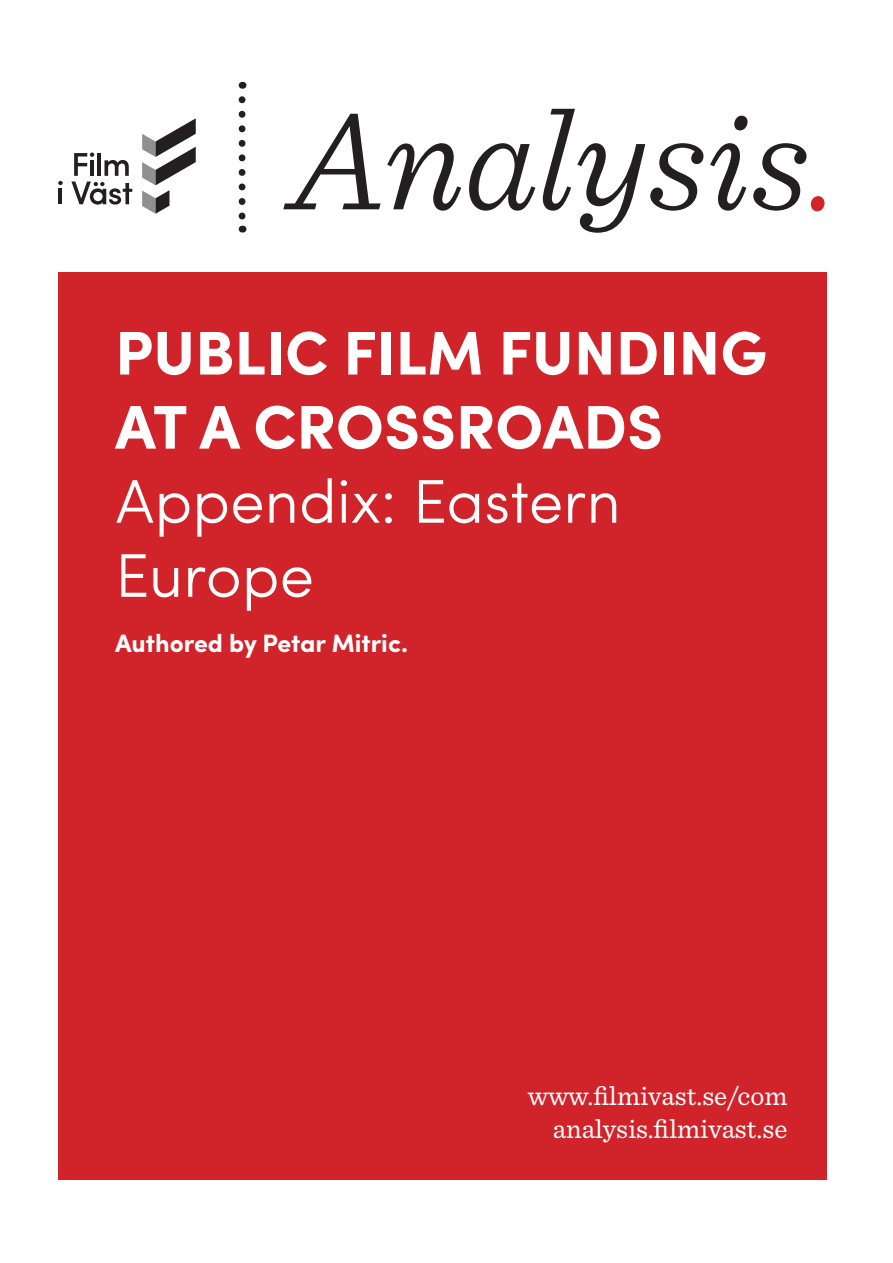
<style>
.page{position:relative;width:893px;height:1263px;background:#fff}
.page>*{position:absolute;margin:0;border:0;box-sizing:border-box;transform-origin:0 0}
.t1{font:italic 300 146.4px "Sentinel";color:#231f20}
.t2{font:700 61.8px/74.1px "Sofia Pro";color:#fff}
.t3{font:300 61.8px "Sofia Pro";color:#fff}
.t4{font:27.45px "Sentinel";color:#fff}
.t5{font:700 25.2px "Sofia Pro";color:#fff}
.s1{color:#d1232a}
</style>
<div class="page">
<div style="left:58px;top:272px;width:768px;height:907px;background:#d1232a"></div>
<hr style="left:59px;top:189px;width:3px;height:15px;background:#231f20">
<svg style="left:58px;top:181px;width:5px;height:4px"></svg>
<svg style="left:71px;top:153px;width:61px;height:52px"></svg>
<svg style="left:142px;top:118px;width:54px;height:96px"></svg>
<svg style="left:239px;top:100px;width:6px;height:133px"></svg>
<p class="t1" style="left:290px;top:51px;width:550px">Analysis<span class="s1">.</span></p>
<p class="t2" style="left:115px;top:312px;width:653px">PUBLIC FILM FUNDING<br>AT A CROSSROADS</p>
<p class="t3" style="left:115px;top:456px;width:507px">Appendix: Eastern</p>
<p class="t3" style="left:115px;top:530px;width:200px">Europe</p>
<p class="t5" style="left:115px;top:624px;width:294px">Authored by Petar Mitric.</p>
<p class="t4" style="left:528px;top:1075px;width:261px">www.filmivast.se/com</p>
<p class="t4" style="left:553px;top:1108px;width:236px">analysis.filmivast.se</p>
</div>
